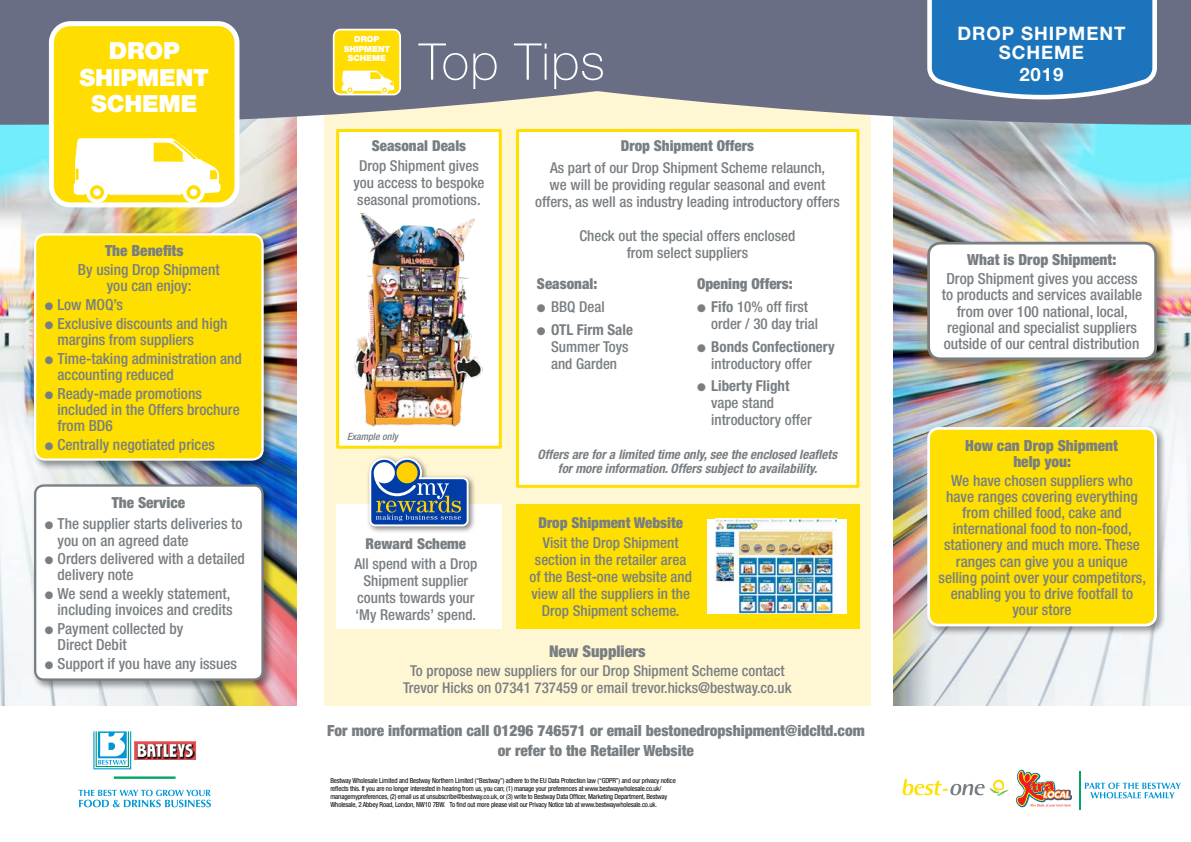
<style>
.page{position:relative;width:1191px;height:842px;background:#fff}
.page>*{position:absolute;margin:0;border:0;box-sizing:border-box;transform-origin:0 0}
.t1{font:100 50.7px "Helvetica Neue";letter-spacing:.02em;color:#fff}
.t2{font:900 23.7px/26.4px "Helvetica Neue";letter-spacing:-.01em;color:#fff;text-align:center}
.t3{font:700 18.6px/19px "Helvetica Neue";letter-spacing:.05em;color:#fff;text-align:center}
.t4{font:900 condensed 16.2px "Helvetica Neue";color:#787e82}
.t5{font:900 condensed 15.4px/20.5px "Helvetica Neue";color:#787e82;text-align:center}
.t6{font:500 condensed 15.3px/16.2px "Helvetica Neue";color:#787e82}
.t7{font:900 condensed 15.3px/16.2px "Helvetica Neue";color:#787e82;text-align:center}
.t8{font:500 condensed 15px/17px "Helvetica Neue";color:#787e82;text-align:center}
.t9{font:900 condensed 15px "Helvetica Neue";color:#787e82}
.t10{font:700 condensed 15px/17px "Helvetica Neue";color:#787e82;text-align:center}
.t11{font:italic 700 condensed 13px/14px "Helvetica Neue";color:#787e82;text-align:center}
.t12{font:italic 500 condensed 10px "Helvetica Neue";color:#787e82}
.t13{font:900 8.5px/9.5px "Helvetica Neue";letter-spacing:-.01em;color:#fff;text-align:center}
.t14{font:condensed 7px/8px "Helvetica Neue";letter-spacing:-.02em;color:#000}
.s1{font-weight:700}
.s2{font-weight:500}
</style>
<div class="page">
<img style="left:0;top:125px;width:297px;height:581px">
<img style="left:893px;top:125px;width:298px;height:581px">
<div style="left:324px;top:34px;width:546px;height:672px;background:#fff6d3"></div>
<svg style="left:0;top:0;width:1191px;height:125px;background:#7b7f8f"></svg>
<svg style="left:93px;top:731px;width:103px;height:38px"></svg>
<hr style="left:114px;top:776px;width:61px;height:3px;background:#00a664">
<svg style="left:78px;top:790px;width:133px;height:17px"></svg>
<svg style="left:925px;top:0;width:234px;height:102px;background:#347ebb"></svg>
<div style="left:51px;top:24px;width:186px;height:181px;background:#fd0;border-radius:19px"></div>
<div style="left:49px;top:21px;width:190px;height:186px;border:5px solid #fff;border-radius:19px"></div>
<svg style="left:74px;top:138px;width:146px;height:65px"></svg>
<div style="left:190px;top:189px;width:7px;height:7px;background:#fff;border-radius:50%"></div>
<div style="left:334px;top:30px;width:66px;height:64px;background:#fd0;border-radius:7px"></div>
<div style="left:333px;top:29px;width:68px;height:66px;border:2px solid #fff;border-radius:7px"></div>
<svg style="left:342px;top:71px;width:52px;height:23px"></svg>
<svg style="left:902px;top:779px;width:106px;height:17px"></svg>
<svg style="left:1016px;top:770px;width:56px;height:37px"></svg>
<hr style="left:1078px;top:771px;width:2px;height:39px;background:#00a664">
<svg style="left:1084px;top:783px;width:96px;height:15px"></svg>
<div style="left:516px;top:129px;width:343px;height:359px;background:#fff;border:3px solid #ffdf00"></div>
<div style="left:336px;top:129px;width:166px;height:320px;background:#fff;border:3px solid #ffdf00"></div>
<div style="left:336px;top:504px;width:166px;height:124px;background:#fff"></div>
<div style="left:516px;top:504px;width:343px;height:124px;background:#ffdf00"></div>
<div style="left:706px;top:519px;width:140px;height:95px;background:#fff"></div>
<img style="left:716px;top:519px;width:120px;height:95px">
<div style="left:925px;top:240px;width:242px;height:130px;background:#000;opacity:.4"></div>
<div style="left:928px;top:243px;width:227px;height:116px;background:#fff;border-radius:12px"></div>
<div style="left:927px;top:242px;width:230px;height:118px;border:3px solid #787e82;border-radius:12px"></div>
<div style="left:925px;top:425px;width:242px;height:211px;background:#000;opacity:.4"></div>
<div style="left:928px;top:428px;width:227px;height:197px;background:#ffdf00;border-radius:10px"></div>
<div style="left:927px;top:427px;width:230px;height:199px;border:3px solid #fff;border-radius:10px"></div>
<div style="left:32px;top:231px;width:242px;height:240px;background:#000;opacity:.4"></div>
<div style="left:35px;top:234px;width:228px;height:226px;background:#ffdf00;border-radius:10px"></div>
<div style="left:34px;top:233px;width:230px;height:228px;border:2px solid #fff;border-radius:10px"></div>
<img style="left:354px;top:213px;width:129px;height:214px">
<div style="left:366px;top:455px;width:110px;height:79px;background:#000;opacity:.5"></div>
<svg style="left:369px;top:458px;width:99px;height:68px"></svg>
<div style="left:32px;top:482px;width:242px;height:209px;background:#000;opacity:.4"></div>
<div style="left:35px;top:485px;width:227px;height:194px;background:#fff;border-radius:9px"></div>
<div style="left:34px;top:484px;width:230px;height:197px;border:2px solid #787e82;border-radius:9px"></div>
<h2 class="t2" style="left:80px;top:37px;width:131px">DROP<br>SHIPMENT<br>SCHEME</h2>
<p class="t13" style="left:344px;top:35px;width:48px">DROP<br>SHIPMENT<br>SCHEME</p>
<h1 class="t1" style="left:419px;top:33px;width:187px">Top Tips</h1>
<p class="t7" style="left:105px;top:243px;width:80px">The Benefits</p>
<p class="t6" style="left:78px;top:261px;width:143px;text-align:center">By using Drop Shipment you can enjoy:</p>
<p class="t6" style="left:45px;top:296px;width:80px">● Low MOQ’s</p>
<p class="t6" style="left:58px;top:315px;width:171px;text-indent:-13px">● Exclusive discounts and high margins from suppliers</p>
<p class="t6" style="left:58px;top:350px;width:186px;text-indent:-13px">● Time-taking administration and accounting reduced</p>
<p class="t6" style="left:58px;top:385px;width:184px;text-indent:-13px">● Ready-made promotions included in the Offers brochure from BD6</p>
<p class="t6" style="left:45px;top:436px;width:172px">● Centrally negotiated prices</p>
<p class="t7" style="left:112px;top:494px;width:75px">The Service</p>
<p class="t6" style="left:58px;top:516px;width:186px;text-indent:-13px">● The supplier starts deliveries to you on an agreed date</p>
<p class="t6" style="left:58px;top:550px;width:189px;text-indent:-13px">● Orders delivered with a detailed delivery note</p>
<p class="t6" style="left:45px;top:585px;width:189px;text-align:right">● We send a weekly statement, including invoices and credits</p>
<p class="t6" style="left:58px;top:620px;width:127px;text-indent:-13px">● Payment collected by<br>Direct Debit</p>
<p class="t6" style="left:45px;top:655px;width:194px">● Support if you have any issues</p>
<p class="t9" style="left:372px;top:136px;width:96px">Seasonal Deals</p>
<p class="t8" style="left:353px;top:157px;width:132px">Drop Shipment gives you access to bespoke seasonal promotions.</p>
<p class="t12" style="left:347px;top:431px;width:53px">Example only</p>
<p class="t9" style="left:365px;top:534px;width:102px">Reward Scheme</p>
<p class="t8" style="left:354px;top:555px;width:124px">All spend with a Drop<br>Shipment supplier counts towards your ‘My Rewards’ spend.</p>
<p class="t9" style="left:621px;top:136px;width:135px">Drop Shipment Offers</p>
<p class="t8" style="left:535px;top:159px;width:306px">As part of our Drop Shipment Scheme relaunch,<br>we will be providing regular seasonal and event offers, as well as industry leading introductory offers</p>
<p class="t8" style="left:579px;top:227px;width:217px">Check out the special offers enclosed from select suppliers</p>
<p class="t9" style="left:537px;top:275px;width:62px">Seasonal:</p>
<p class="t8" style="left:537px;top:298px;width:69px">● BBQ Deal</p>
<p class="t8" style="left:551px;top:321px;width:83px;text-align:left;text-indent:-14px">● <span class="s1">OTL Firm Sale<br></span>Summer Toys and Garden</p>
<p class="t9" style="left:697px;top:275px;width:97px">Opening Offers:</p>
<p class="t8" style="left:711px;top:298px;width:108px;text-align:left;text-indent:-14px">● <span class="s1">Fifo</span> 10% off first order / 30 day trial</p>
<p class="t10" style="left:697px;top:338px;width:139px">● Bonds Confectionery <span class="s2">introductory offer</span></p>
<p class="t8" style="left:711px;top:377px;width:102px;text-align:left;text-indent:-14px">● <span class="s1">Liberty Flight </span>vape stand introductory offer</p>
<p class="t11" style="left:537px;top:447px;width:301px">Offers are for a limited time only, see the enclosed leaflets for more information. Offers subject to availability.</p>
<p class="t9" style="left:538px;top:513px;width:146px">Drop Shipment Website</p>
<p class="t8" style="left:529px;top:534px;width:164px">Visit the Drop Shipment section in the retailer area of the Best-one website and view all the suppliers in the<br>Drop Shipment scheme.</p>
<p class="t4" style="left:549px;top:641px;width:98px">New Suppliers</p>
<p class="t8" style="left:403px;top:662px;width:390px">To propose new suppliers for our Drop Shipment Scheme contact<br>Trevor Hicks on 07341 737459 or email trevor.hicks@bestway.co.uk</p>
<p class="t5" style="left:327px;top:720px;width:539px">For more information call 01296 746571 or email bestonedropshipment@idcltd.com or refer to the Retailer Website</p>
<p class="t14" style="left:330px;top:777px;width:347px">Bestway Wholesale Limited and Bestway Northern Limited (“Bestway”) adhere to the EU Data Protection law (“GDPR”) and our privacy notice reflects this. If you are no longer interested in hearing from us, you can; (1) manage your preferences at www.bestwaywholesale.co.uk/ managemypreferences, (2) email us at unsubscribe@bestway.co.uk, or (3) write to Bestway Data Officer, Marketing Department, Bestway Wholesale, 2 Abbey Road, London, NW10 7BW. To find out more please visit our Privacy Notice tab at www.bestwaywholesale.co.uk.</p>
<p class="t3" style="left:957px;top:23px;width:169px">DROP SHIPMENT<br>SCHEME</p>
<p class="t3" style="left:1019px;top:65px;width:46px">2019</p>
<p class="t7" style="left:967px;top:252px;width:151px">What is Drop Shipment:</p>
<p class="t6" style="left:941px;top:270px;width:202px;text-align:center">Drop Shipment gives you access to products and services available from over 100 national, local, regional and specialist suppliers outside of our central distribution</p>
<p class="t7" style="left:965px;top:437px;width:154px">How can Drop Shipment help you:</p>
<p class="t6" style="left:938px;top:472px;width:209px;text-align:center">We have chosen suppliers who have ranges covering everything from chilled food, cake and international food to non-food, stationery and much more. These ranges can give you a unique selling point over your competitors, enabling you to drive footfall to your store</p>
</div>
